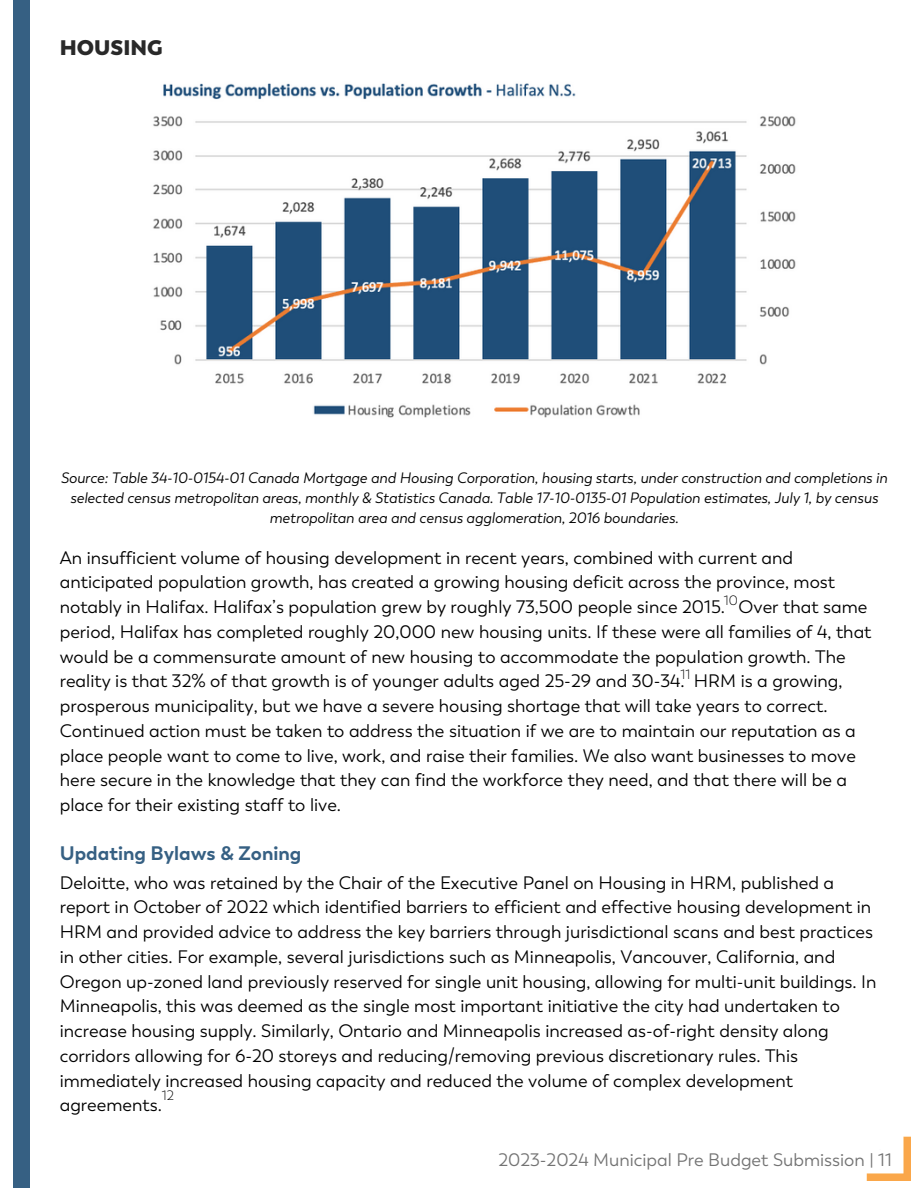
<style>
.page{position:relative;width:918px;height:1188px;background:#fff}
.page>*{position:absolute;margin:0;border:0;box-sizing:border-box;transform-origin:0 0}
.t1{font:800 21px "Trenda";color:#292929}
.t2{font:700 19.5px "Trenda";color:#366083}
.t3{font:18px/24.8px "Trenda";color:#000}
.t4{font:18px "Trenda";color:#737373}
.t5{font:italic 15px/20.2px "Trenda";color:#000;text-align:center}
.t6{font:300 13.5px "Trenda";color:#000}
</style>
<div class="page">
<div style="left:14px;top:0;width:16px;height:1188px;background:#366083"></div>
<img style="left:866px;top:1136px;width:45px;height:45px">
<img style="left:153px;top:83px;width:643px;height:335px">
<p class="t1" style="left:60px;top:34px;width:105px">HOUSING</p>
<p class="t5" style="left:61px;top:468px;width:828px">Source: Table 34-10-0154-01 Canada Mortgage and Housing Corporation, housing starts, under construction and completions in selected census metropolitan areas, monthly &amp; Statistics Canada. Table 17-10-0135-01 Population estimates, July 1, by census metropolitan area and census agglomeration, 2016 boundaries.</p>
<p class="t3" style="left:60px;top:545px;width:813px">An insufficient volume of housing development in recent years, combined with current and anticipated population growth, has created a growing housing deficit across the province, most notably in Halifax. Halifax’s population grew by roughly 73,500 people since 2015. Over that same period, Halifax has completed roughly 20,000 new housing units. If these were all families of 4, that would be a commensurate amount of new housing to accommodate the population growth. The reality is that 32% of that growth is of younger adults aged 25-29 and 30-34. HRM is a growing, prosperous municipality, but we have a severe housing shortage that will take years to correct.<br>Continued action must be taken to address the situation if we are to maintain our reputation as a place people want to come to live, work, and raise their families. We also want businesses to move here secure in the knowledge that they can find the workforce they need, and that there will be a place for their existing staff to live.</p>
<p class="t6" style="left:724px;top:593px;width:16px">10</p>
<p class="t6" style="left:680px;top:667px;width:12px">11</p>
<p class="t2" style="left:60px;top:842px;width:243px">Updating Bylaws &amp; Zoning</p>
<p class="t3" style="left:60px;top:870px;width:818px">Deloitte, who was retained by the Chair of the Executive Panel on Housing in HRM, published a report in October of 2022 which identified barriers to efficient and effective housing development in HRM and provided advice to address the key barriers through jurisdictional scans and best practices in other cities. For example, several jurisdictions such as Minneapolis, Vancouver, California, and Oregon up-zoned land previously reserved for single unit housing, allowing for multi-unit buildings. In Minneapolis, this was deemed as the single most important initiative the city had undertaken to increase housing supply. Similarly, Ontario and Minneapolis increased as-of-right density along corridors allowing for 6-20 storeys and reducing/removing previous discretionary rules. This immediately increased housing capacity and reduced the volume of complex development agreements.</p>
<p class="t6" style="left:162px;top:1087px;width:14px">12</p>
<p class="t4" style="left:498px;top:1149px;width:395px">2023-2024 Municipal Pre Budget Submission | 11</p>
</div>
